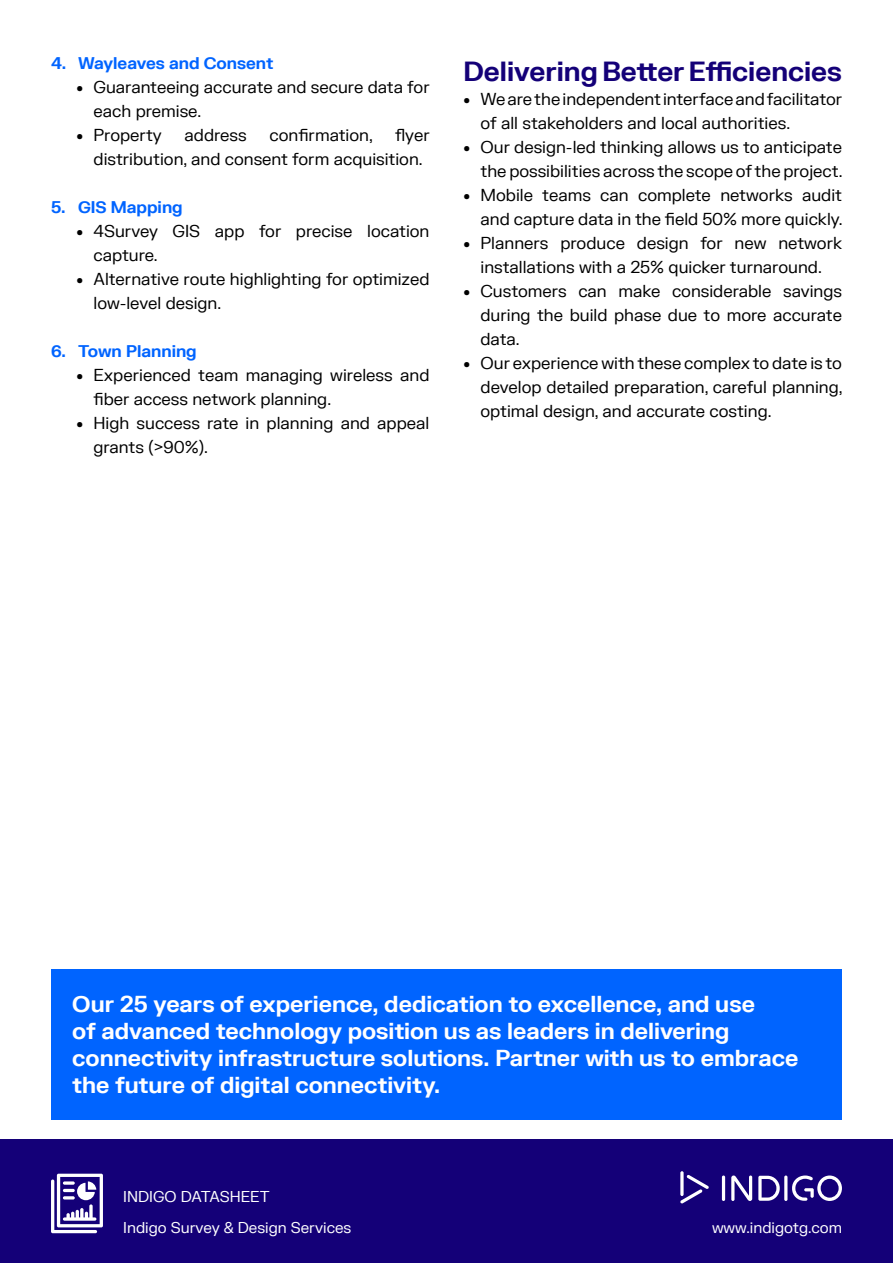
<style>
.page{position:relative;width:893px;height:1263px;background:#fff}
.page>*{position:absolute;margin:0;border:0;box-sizing:border-box;transform-origin:0 0}
.t1{font:700 27px "FK Grotesk";color:#140078}
.t2{font:700 22.5px/27px "FK Grotesk";color:#fff}
.t3{font:16.5px/24px "FK Grotesk";color:#000}
.t4{font:700 16.5px "FK Grotesk";color:#0064ff}
.t5{font:15px "FK Grotesk";color:#fff}
</style>
<div class="page">
<div style="left:0;top:1140px;width:893px;height:123px;background:#140078"></div>
<svg style="left:51px;top:1174px;width:52px;height:59px"></svg>
<svg style="left:680px;top:1171px;width:162px;height:33px"></svg>
<div style="left:51px;top:969px;width:791px;height:150px;background:#0064ff"></div>
<p class="t4" style="left:51px;top:51px;width:224px">4. Wayleaves and Consent</p>
<p class="t3" style="left:94px;top:74px;width:338px;text-indent:-17px">• Guaranteeing accurate and secure data for each premise.</p>
<p class="t3" style="left:77px;top:122px;width:87px">• Property</p>
<p class="t3" style="left:185px;top:122px;width:64px">address</p>
<p class="t3" style="left:270px;top:122px;width:105px">confirmation,</p>
<p class="t3" style="left:94px;top:122px;width:338px;text-indent:302px">flyer distribution, and consent form acquisition.</p>
<p class="t4" style="left:51px;top:195px;width:133px">5. GIS Mapping</p>
<p class="t3" style="left:94px;top:218px;width:337px;text-indent:-17px">• 4Survey GIS app for precise location capture.</p>
<p class="t3" style="left:94px;top:266px;width:337px;text-indent:-17px">• Alternative route highlighting for optimized low-level design.</p>
<p class="t4" style="left:51px;top:339px;width:147px">6. Town Planning</p>
<p class="t3" style="left:94px;top:362px;width:337px;text-indent:-17px">• Experienced team managing wireless and fiber access network planning.</p>
<p class="t3" style="left:94px;top:410px;width:337px;text-indent:-17px">• High success rate in planning and appeal grants (&gt;90%).</p>
<h1 class="t1" style="left:463px;top:51px;width:380px">Delivering Better Efficiencies</h1>
<p class="t3" style="left:480px;top:86px;width:363px;text-indent:-17px">• We are the independent interface and facilitator of all stakeholders and local authorities.</p>
<p class="t3" style="left:463px;top:134px;width:381px;text-align:right">• Our design-led thinking allows us to anticipate the possibilities across the scope of the project.</p>
<p class="t3" style="left:463px;top:182px;width:381px;text-align:right">• Mobile teams can complete networks audit and capture data in the field 50% more quickly.</p>
<p class="t3" style="left:463px;top:230px;width:380px;text-align:center">• Planners produce design for new network installations with a 25% quicker turnaround.</p>
<p class="t3" style="left:480px;top:278px;width:363px;text-align:justify;text-indent:-17px">• Customers can make considerable savings during the build phase due to more accurate data.</p>
<p class="t3" style="left:480px;top:350px;width:364px;text-align:justify;text-indent:-17px">• Our experience with these complex to date is to develop detailed preparation, careful planning, optimal design, and accurate costing.</p>
<h2 class="t2" style="left:72px;top:989px;width:727px">Our 25 years of experience, dedication to excellence, and use<br>of advanced technology position us as leaders in delivering connectivity infrastructure solutions. Partner with us to embrace the future of digital connectivity.</h2>
<p class="t5" style="left:123px;top:1185px;width:148px">INDIGO DATASHEET</p>
<p class="t5" style="left:123px;top:1217px;width:230px">Indigo Survey &amp; Design Services</p>
<p class="t5" style="left:712px;top:1217px;width:132px">www.indigotg.com</p>
</div>
